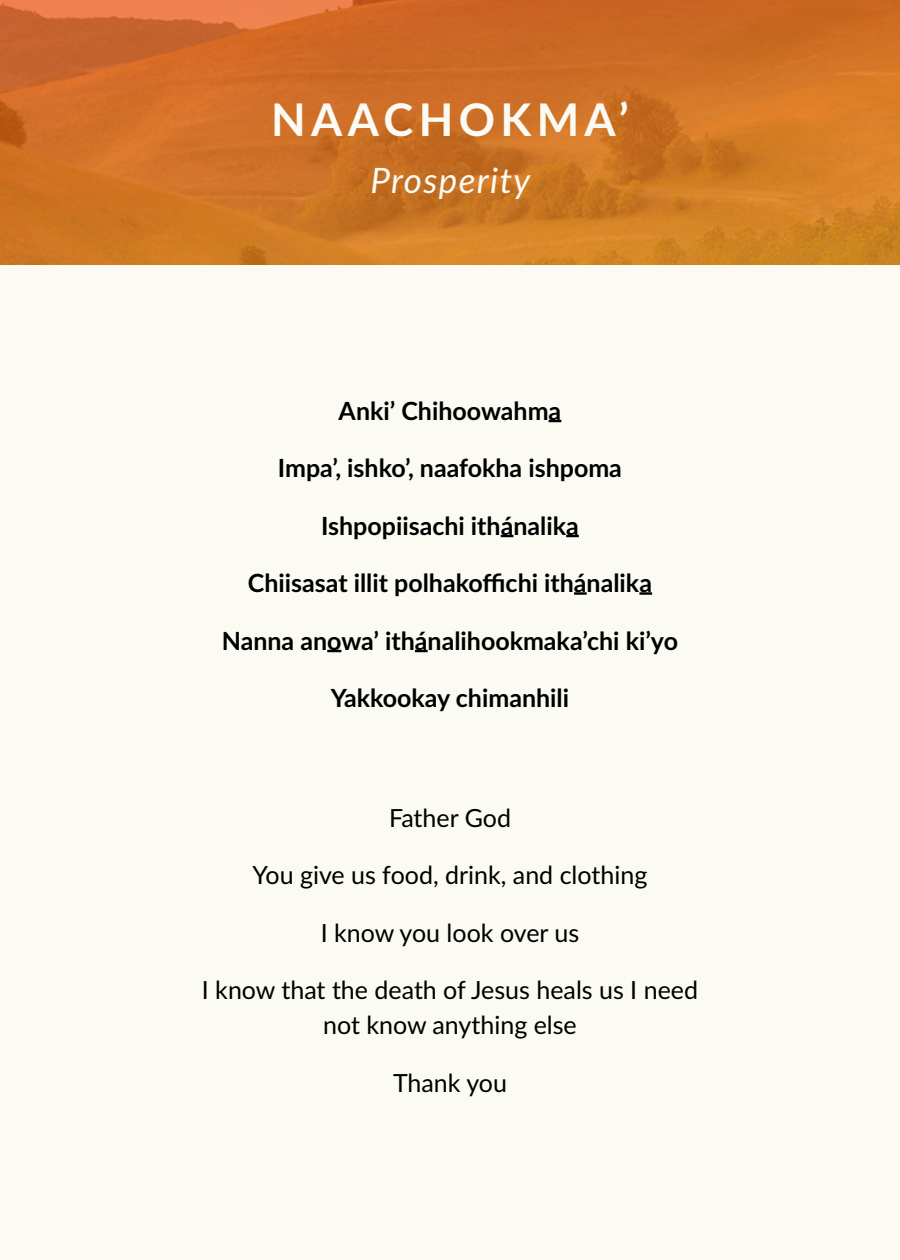
<style>
.page{position:relative;width:900px;height:1260px;background:#fbfbf3}
.page>*{position:absolute;margin:0;border:0;box-sizing:border-box;transform-origin:0 0}
.t1{font:700 45px "Lato";letter-spacing:.12em;color:#fbfbf3}
.t2{font:italic 35px "Lato";letter-spacing:.04em;color:#fbfbf3}
.t3{font:700 25px "Lato";color:#000}
.t4{font:25px/35px "Lato";color:#000;text-align:center}
</style>
<div class="page">
<img style="left:0;top:0;width:900px;height:265px">
<svg style="left:549px;top:420px;width:12px;height:2px"></svg>
<svg style="left:501px;top:535px;width:12px;height:2px"></svg>
<svg style="left:566px;top:535px;width:13px;height:2px"></svg>
<svg style="left:574px;top:592px;width:13px;height:3px"></svg>
<svg style="left:639px;top:592px;width:13px;height:3px"></svg>
<svg style="left:327px;top:650px;width:14px;height:2px"></svg>
<svg style="left:415px;top:650px;width:13px;height:2px"></svg>
<h1 class="t1" style="left:271px;top:87px;width:359px">NAACHOKMA’</h1>
<h2 class="t2" style="left:370px;top:155px;width:161px">Prosperity</h2>
<p class="t3" style="left:339px;top:392px;width:224px">Anki’ Chihoowahma</p>
<p class="t3" style="left:278px;top:450px;width:346px">Impa’, ishko’, naafokha ishpoma</p>
<p class="t3" style="left:321px;top:507px;width:259px">Ishpopiisachi ithánalika</p>
<p class="t3" style="left:248px;top:565px;width:406px">Chiisasat illit polhakoffichi ithánalika</p>
<p class="t3" style="left:222px;top:622px;width:458px">Nanna anowa’ ithánalihookmaka’chi ki’yo</p>
<p class="t3" style="left:331px;top:680px;width:240px">Yakkookay chimanhili</p>
<p class="t4" style="left:389px;top:799px;width:123px">Father God</p>
<p class="t4" style="left:253px;top:856px;width:396px">You give us food, drink, and clothing</p>
<p class="t4" style="left:321px;top:914px;width:260px">I know you look over us</p>
<p class="t4" style="left:202px;top:971px;width:498px">I know that the death of Jesus heals us I need not know anything else</p>
<p class="t4" style="left:393px;top:1064px;width:115px">Thank you</p>
</div>
